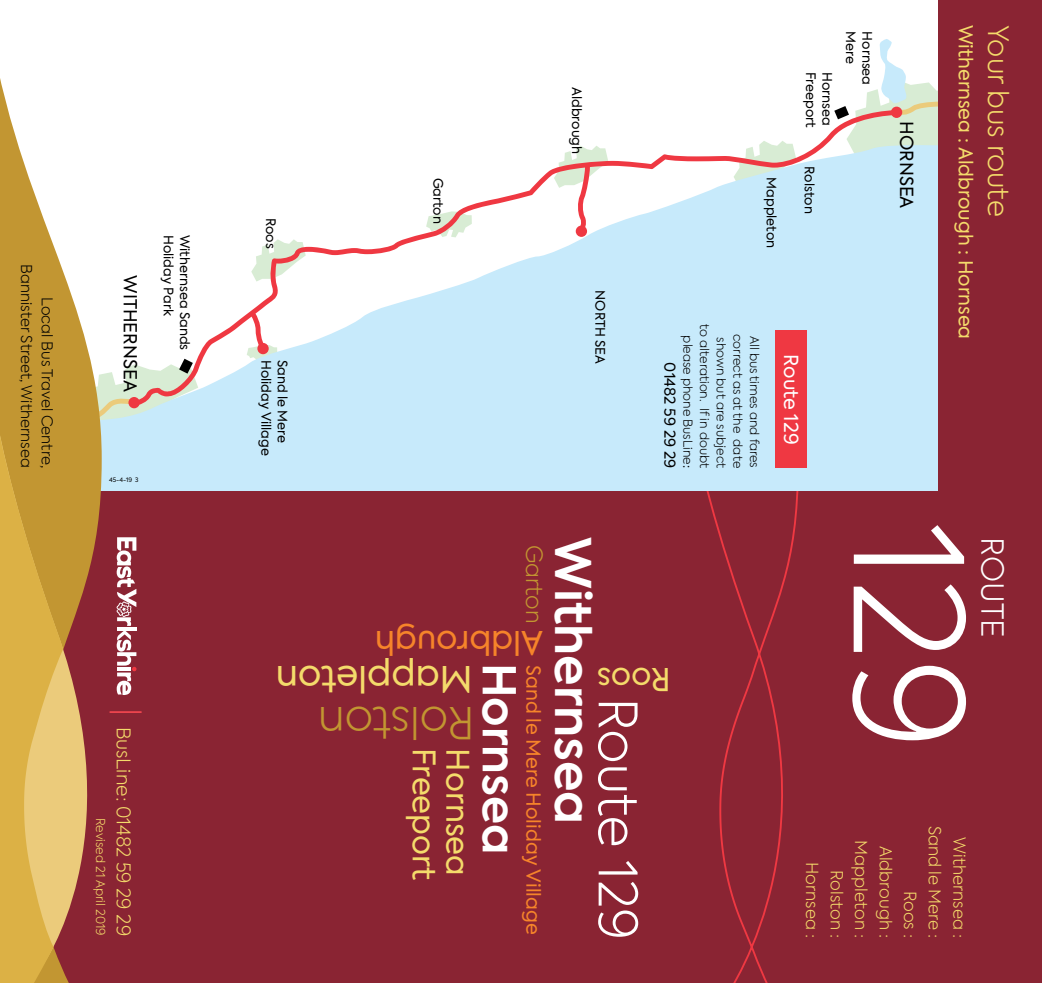
<style>
.page{position:relative;width:1042px;height:983px;background:#fff}
.page>*{position:absolute;margin:0;border:0;box-sizing:border-box;transform-origin:0 0}
.t1{font:300 149.28px "Axiforma";color:#fff}
.t2{font:300 52.5px "Axiforma";color:#fff}
.t3{font:600 48.82px "Axiforma";color:#fff}
.t4{font:600 45.15px "Axiforma";color:#fff}
.t5{font:300 43.75px "Axiforma";color:#c29631}
.t6{font:36.4px "Axiforma";color:#f4db6b}
.t7{font:32.9px "Axiforma";color:#f6842a}
.t8{font:31.32px "Axiforma";color:#f4db6b}
.t9{font:30.97px "Axiforma";color:#f4db6b}
.t10{font:300 30.28px "Axiforma";color:#fff}
.t11{font:300 28px "Axiforma";color:#f4db6b}
.t12{font:300 22.4px "Axiforma";color:#c29631}
.t13{font:19.43px "Axiforma";color:#f6842a}
.t14{font:19.25px "Axiforma";color:#f4db6b}
.t15{font:19.25px "Axiforma";color:#fff}
.t16{font:300 18.72px "Axiforma";color:#f4db6b}
.t17{font:18.03px "Axiforma";color:#000}
.t18{font:300 16.62px/24.5px "Axiforma";color:#f4db6b;text-align:right}
.t19{font:300 14.88px/20.5px "Axiforma";color:#000;text-align:right}
.t20{font:14.88px "Axiforma";color:#000}
.t21{font:13.12px/16.3px "Axiforma";color:#000}
.t22{font:300 12.25px/16.6px "Axiforma";color:#000;text-align:right}
.t23{font:300 12.25px "Axiforma";color:#f4db6b}
.t24{font:6.12px "Axiforma";color:#000}
.s1{font-weight:400}
</style>
<div class="page">
<div style="left:102px;top:429px;width:836px;height:62px;background:#c7eafb"></div>
<svg style="left:102px;top:157px;width:836px;height:272px"></svg>
<svg style="left:836px;top:39px;width:102px;height:118px"></svg>
<svg style="left:102px;top:358px;width:96px;height:67px"></svg>
<svg style="left:133px;top:110px;width:763px;height:295px"></svg>
<div style="left:891px;top:107px;width:11px;height:11px;background:#ef3842;border-radius:50%"></div>
<div style="left:576px;top:225px;width:11px;height:12px;background:#ef3842;border-radius:50%"></div>
<div style="left:257px;top:343px;width:12px;height:11px;background:#ef3842;border-radius:50%"></div>
<div style="left:128px;top:397px;width:12px;height:11px;background:#ef3842;border-radius:50%"></div>
<div style="left:0;top:491px;width:1042px;height:491px;background:#8a2433"></div>
<svg style="left:706px;top:491px;width:93px;height:491px"></svg>
<svg style="left:0;top:78px;width:80px;height:904px"></svg>
<svg style="left:0;top:322px;width:102px;height:644px"></svg>
<svg style="left:0;top:328px;width:63px;height:654px;background:#d5ab48"></svg>
<svg style="left:117px;top:537px;width:19px;height:158px"></svg>
<hr style="left:110px;top:711px;width:31px;height:1px;background:#ef454e">
<div style="left:938px;top:0;width:104px;height:491px;background:#8a2433"></div>
<div style="left:775px;top:331px;width:32px;height:137px;background:#ef3842"></div>
<p class="t19" style="left:57px;top:264px;width:205px;rotate:90deg">Local Bus Travel Centre,<br>Bannister Street, Withernsea</p>
<h3 class="t17" style="left:142px;top:275px;width:118px;rotate:90deg">WITHERNSEA</h3>
<p class="t21" style="left:176px;top:235px;width:82px;rotate:90deg">Holiday Park</p>
<p class="t21" style="left:193px;top:235px;width:117px;rotate:90deg">Withernsea Sands</p>
<p class="t24" style="left:109px;top:476px;width:31px">45-4-19 3</p>
<p class="t23" style="left:108px;top:817px;width:119px;rotate:90deg">Revised 21 April 2019</p>
<h3 class="t16" style="left:136px;top:726px;width:210px;rotate:90deg">BusLine: 01482 59 29 29</h3>
<p class="t21" style="left:279px;top:217px;width:32px;rotate:90deg">Roos</p>
<p class="t21" style="left:291px;top:360px;width:97px;rotate:90deg">Sand le Mere<br>Holiday Village</p>
<p class="t21" style="left:585px;top:87px;width:68px;rotate:90deg">Aldbrough</p>
<p class="t21" style="left:446px;top:177px;width:48px;rotate:90deg">Garton</p>
<p class="t21" style="left:779px;top:177px;width:72px;rotate:90deg">Mappleton</p>
<p class="t21" style="left:818px;top:72px;width:57px;rotate:90deg">Freeport</p>
<p class="t21" style="left:835px;top:72px;width:55px;rotate:90deg">Hornsea</p>
<p class="t21" style="left:859px;top:31px;width:34px;rotate:90deg">Mere</p>
<p class="t21" style="left:875px;top:31px;width:55px;rotate:90deg">Hornsea</p>
<p class="t21" style="left:817px;top:166px;width:49px;rotate:90deg">Rolston</p>
<p class="t21" style="left:608px;top:290px;width:75px;rotate:90deg">NORTH SEA</p>
<p class="t22" style="left:713px;top:324px;width:145px;rotate:90deg">to alteration. If in doubt please phone BusLine<span class="s1">:</span></p>
<p class="t22" style="left:729px;top:337px;width:132px;rotate:90deg">shown but are subject</p>
<p class="t22" style="left:746px;top:334px;width:135px;rotate:90deg">correct as at the date</p>
<p class="t22" style="left:763px;top:336px;width:133px;rotate:90deg">All bus times and fares</p>
<p class="t20" style="left:679px;top:362px;width:107px;rotate:90deg">01482 59 29 29</p>
<h3 class="t15" style="left:803px;top:354px;width:91px;rotate:90deg">Route 129</h3>
<h3 class="t17" style="left:918px;top:121px;width:89px;rotate:90deg">HORNSEA</h3>
<h3 class="t14" style="left:978px;top:25px;width:316px;rotate:90deg">Withernsea : Aldbrough : Hornsea</h3>
<h3 class="t11" style="left:1016px;top:25px;width:194px;rotate:90deg">Your bus route</h3>
<h3 class="t3" style="left:606px;top:537px;width:288px;rotate:90deg">Withernsea</h3>
<h3 class="t12" style="left:549px;top:544px;width:80px;rotate:90deg">Garton</h3>
<h3 class="t7" style="left:543px;top:663px;width:170px;rotate:-180deg">Aldbrough</h3>
<h3 class="t6" style="left:473px;top:702px;width:199px;rotate:-180deg">Mappleton</h3>
<h3 class="t13" style="left:546px;top:664px;width:271px;rotate:90deg">Sand le Mere Holiday Village</h3>
<h3 class="t8" style="left:671px;top:699px;width:75px;rotate:-180deg">Roos</h3>
<h3 class="t4" style="left:530px;top:662px;width:193px;rotate:90deg">Hornsea</h3>
<h2 class="t2" style="left:651px;top:697px;width:244px;rotate:90deg">Route 129</h2>
<h3 class="t5" style="left:475px;top:750px;width:158px;rotate:-180deg">Rolston</h3>
<h3 class="t9" style="left:444px;top:748px;width:133px;rotate:90deg">Freeport</h3>
<h3 class="t9" style="left:477px;top:748px;width:129px;rotate:90deg">Hornsea</h3>
<h1 class="t1" style="left:1003px;top:523px;width:226px;rotate:90deg">129</h1>
<h3 class="t10" style="left:1012px;top:537px;width:101px;rotate:90deg">ROUTE</h3>
<p class="t18" style="left:849px;top:861px;width:77px;text-align:center;rotate:90deg">Rolston :<br>Hornsea :</p>
<p class="t18" style="left:873px;top:840px;width:99px;rotate:90deg">Mappleton :</p>
<p class="t18" style="left:898px;top:845px;width:93px;rotate:90deg">Aldbrough :</p>
<p class="t18" style="left:971px;top:825px;width:114px;rotate:90deg">Withernsea :<br>Sand le Mere :<br>Roos :</p>
</div>
